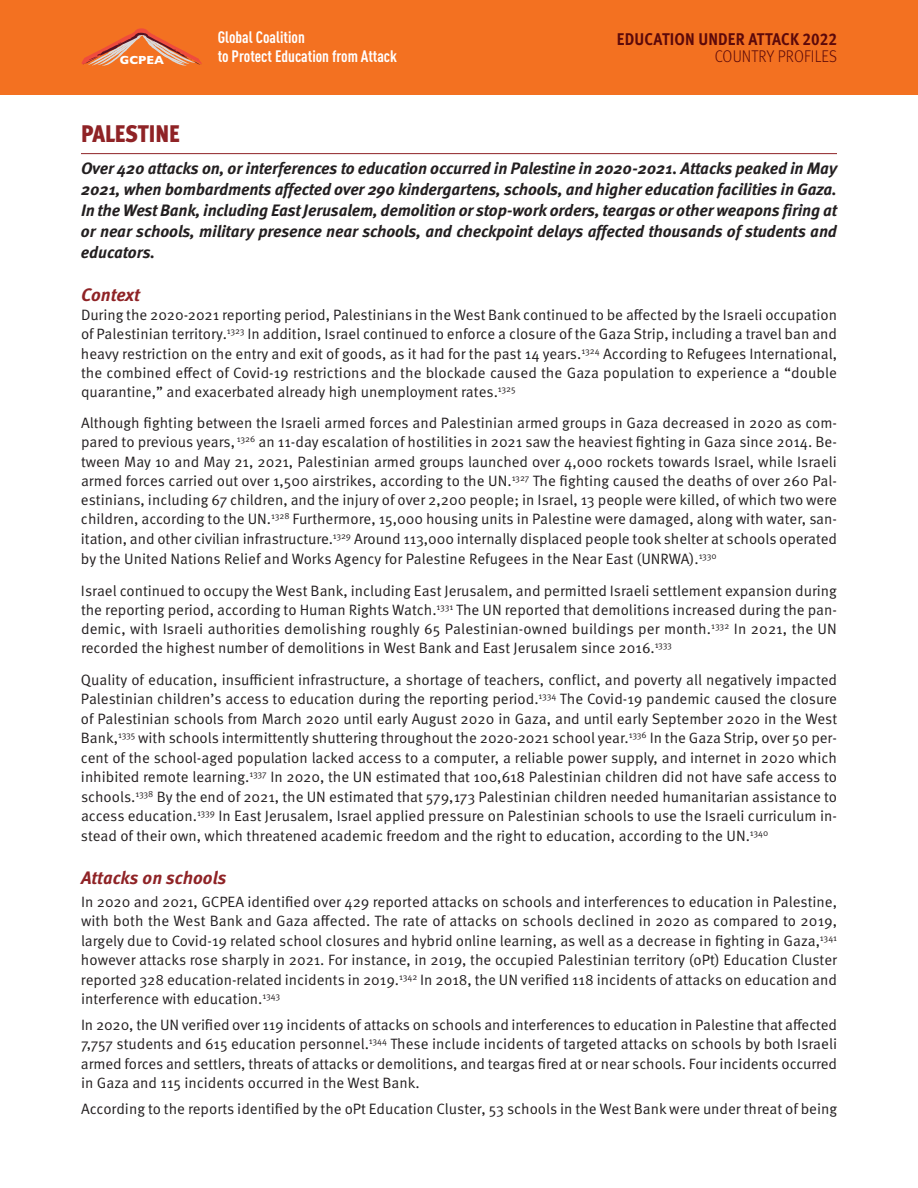
<style>
.page{position:relative;width:918px;height:1188px;background:#fff}
.page>*{position:absolute;margin:0;border:0;box-sizing:border-box;transform-origin:0 0}
.t1{font:900 condensed 24px "Meta Pro";color:#8f2326}
.t2{font:italic 700 18px "Meta Pro";color:#8f2326}
.t3{font:700 16.95px "Meta Pro";letter-spacing:.01em;color:#5c090a;scale:.9 1}
.t4{font:300 16.95px "Meta Pro";letter-spacing:.01em;color:#5c090a;scale:.9 1}
.t5{font:italic 700 16.5px/21px "Meta Pro";letter-spacing:-.01em;color:#231f20;text-align:justify}
.t6{font:700 16.35px/19.4px "DIN Cond";color:#fff}
.t7{font:15px/19.5px "Meta Pro Norm";color:#231f20;text-align:justify}
.t8{font:700 11.85px "Gill Sans";color:#fff}
</style>
<div class="page">
<hr style="left:81px;top:153px;width:756px;height:1px;background:#8f2326">
<div style="left:0;top:0;width:918px;height:95px;background:#f37121"></div>
<svg style="left:81px;top:28px;width:121px;height:38px"></svg>
<p class="t6" style="left:218px;top:29px;width:181px">Global Coalition<br>to Protect Education from Attack</p>
<p class="t3" style="left:617px;top:29px;width:246px">EDUCATION UNDER ATTACK 2022</p>
<p class="t8" style="left:120px;top:56px;width:46px">GCPEA</p>
<p class="t4" style="left:715px;top:47px;width:137px">COUNTRY PROFILES</p>
<h1 class="t1" style="left:81px;top:120px;width:100px">PALESTINE</h1>
<p class="t5" style="left:81px;top:159px;width:758px">Over 420 attacks on, or interferences to education occurred in Palestine in 2020-2021. Attacks peaked in May 2021, when bombardments affected over 290 kindergartens, schools, and higher education facilities in Gaza.<br>In the West Bank, including East Jerusalem, demolition or stop-work orders, teargas or other weapons firing at or near schools, military presence near schools, and checkpoint delays affected thousands of students and educators.</p>
<p class="t2" style="left:81px;top:288px;width:60px">Context</p>
<p class="t7" style="left:81px;top:307px;width:758px">During the 2020-2021 reporting period, Palestinians in the West Bank continued to be affected by the Israeli occupation of Palestinian territory.<sup>1323</sup> In addition, Israel continued to enforce a closure of the Gaza Strip, including a travel ban and heavy restriction on the entry and exit of goods, as it had for the past 14 years.<sup>1324</sup> According to Refugees International, the combined effect of Covid-19 restrictions and the blockade caused the Gaza population to experience a “double quarantine,” and exacerbated already high unemployment rates.<sup>1325</sup></p>
<p class="t7" style="left:81px;top:414px;width:758px">Although fighting between the Israeli armed forces and Palestinian armed groups in Gaza decreased in 2020 as com&shy;pared to previous years, <sup>1326</sup> an 11-day escalation of hostilities in 2021 saw the heaviest fighting in Gaza since 2014. Be&shy;tween May 10 and May 21, 2021, Palestinian armed groups launched over 4,000 rockets towards Israel, while Israeli armed forces carried out over 1,500 airstrikes, according to the UN.<sup>1327</sup> The fighting caused the deaths of over 260 Pal&shy;estinians, including 67 children, and the injury of over 2,200 people; in Israel, 13 people were killed, of which two were children, according to the UN.<sup>1328</sup> Furthermore, 15,000 housing units in Palestine were damaged, along with water, san&shy;itation, and other civilian infrastructure.<sup>1329</sup> Around 113,000 internally displaced people took shelter at schools operated by the United Nations Relief and Works Agency for Palestine Refugees in the Near East (UNRWA).<sup>1330</sup></p>
<p class="t7" style="left:81px;top:582px;width:758px">Israel continued to occupy the West Bank, including East Jerusalem, and permitted Israeli settlement expansion during the reporting period, according to Human Rights Watch.<sup>1331</sup> The UN reported that demolitions increased during the pan&shy;demic, with Israeli authorities demolishing roughly 65 Palestinian-owned buildings per month.<sup>1332</sup> In 2021, the UN recorded the highest number of demolitions in West Bank and East Jerusalem since 2016.<sup>1333</sup></p>
<p class="t7" style="left:81px;top:671px;width:758px">Quality of education, insufficient infrastructure, a shortage of teachers, conflict, and poverty all negatively impacted Palestinian children’s access to education during the reporting period.<sup>1334</sup> The Covid-19 pandemic caused the closure of Palestinian schools from March 2020 until early August 2020 in Gaza, and until early September 2020 in the West Bank,<sup>1335</sup> with schools intermittently shuttering throughout the 2020-2021 school year.<sup>1336</sup> In the Gaza Strip, over 50 per&shy;cent of the school-aged population lacked access to a computer, a reliable power supply, and internet in 2020 which inhibited remote learning.<sup>1337</sup> In 2020, the UN estimated that 100,618 Palestinian children did not have safe access to schools.<sup>1338</sup> By the end of 2021, the UN estimated that 579,173 Palestinian children needed humanitarian assistance to access education.<sup>1339</sup> In East Jerusalem, Israel applied pressure on Palestinian schools to use the Israeli curriculum in&shy;stead of their own, which threatened academic freedom and the right to education, according to the UN.<sup>1340</sup></p>
<p class="t2" style="left:81px;top:870px;width:147px">Attacks on schools</p>
<p class="t7" style="left:81px;top:893px;width:758px">In 2020 and 2021, GCPEA identified over 429 reported attacks on schools and interferences to education in Palestine, with both the West Bank and Gaza affected. The rate of attacks on schools declined in 2020 as compared to 2019, largely due to Covid-19 related school closures and hybrid online learning, as well as a decrease in fighting in Gaza,<sup>1341 </sup>however attacks rose sharply in 2021. For instance, in 2019, the occupied Palestinian territory (oPt) Education Cluster reported 328 education-related incidents in 2019.<sup>1342</sup> In 2018, the UN verified 118 incidents of attacks on education and interference with education.<sup>1343</sup></p>
<p class="t7" style="left:81px;top:1016px;width:758px">In 2020, the UN verified over 119 incidents of attacks on schools and interferences to education in Palestine that affected 7,757 students and 615 education personnel.<sup>1344</sup> These include incidents of targeted attacks on schools by both Israeli armed forces and settlers, threats of attacks or demolitions, and teargas fired at or near schools. Four incidents occurred in Gaza and 115 incidents occurred in the West Bank.</p>
<p class="t7" style="left:81px;top:1100px;width:758px">According to the reports identified by the oPt Education Cluster, 53 schools in the West Bank were under threat of being</p>
</div>
